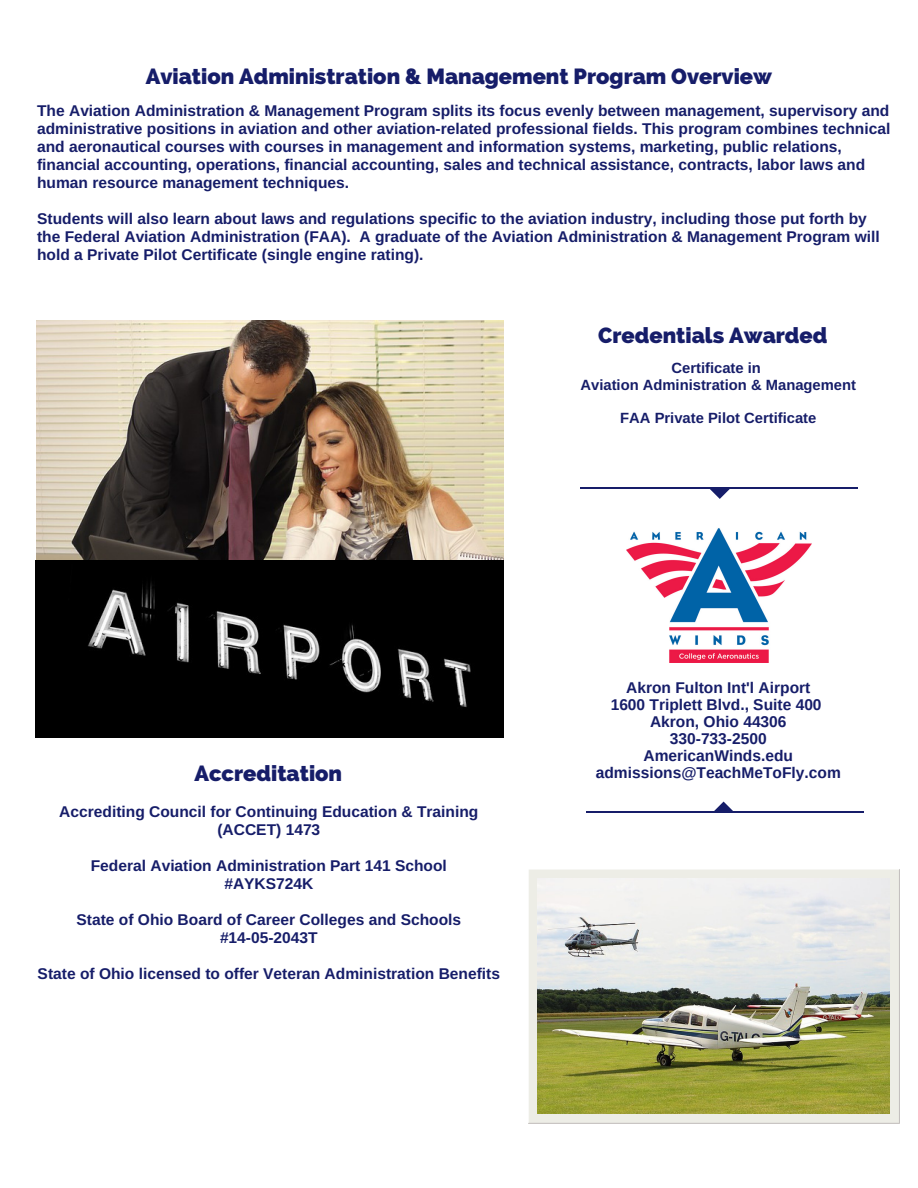
<style>
.page{position:relative;width:918px;height:1188px;background:#fff}
.page>*{position:absolute;margin:0;border:0;box-sizing:border-box;transform-origin:0 0}
.t1{font:800 21.75px "Raleway";color:#161d69}
.t2{font:700 15.6px/18px "Arimo";color:#161d69;text-align:center}
.t3{font:700 14.85px/16.8px "Arimo";color:#161d69;text-align:center}
</style>
<div class="page">
<svg style="left:710px;top:489px;width:20px;height:10px"></svg>
<hr style="left:580px;top:488px;width:277px;height:1px;background:#161d69">
<img style="left:35px;top:321px;width:469px;height:417px">
<svg style="left:528px;top:869px;width:372px;height:255px;background:#ecece5"></svg>
<img style="left:538px;top:878px;width:352px;height:236px">
<img style="left:627px;top:528px;width:184px;height:135px">
<svg style="left:712px;top:802px;width:23px;height:10px"></svg>
<hr style="left:586px;top:812px;width:277px;height:1px;background:#161d69">
<h1 class="t1" style="left:146px;top:64px;width:628px">Aviation Administration &amp; Management Program Overview</h1>
<p class="t2" style="left:37px;top:102px;width:855px;text-align:left">The Aviation Administration &amp; Management Program splits its focus evenly between management, supervisory and administrative positions in aviation and other aviation-related professional fields. This program combines technical and aeronautical courses with courses in management and information systems, marketing, public relations, financial accounting, operations, financial accounting, sales and technical assistance, contracts, labor laws and human resource management techniques.</p>
<p class="t2" style="left:37px;top:210px;width:844px;text-align:left">Students will also learn about laws and regulations specific to the aviation industry, including those put forth by the Federal Aviation Administration (FAA). A graduate of the Aviation Administration &amp; Management Program will hold a Private Pilot Certificate (single engine rating).</p>
<h1 class="t1" style="left:598px;top:323px;width:231px">Credentials Awarded</h1>
<p class="t3" style="left:580px;top:359px;width:277px">Certificate in<br>Aviation Administration &amp; Management</p>
<p class="t3" style="left:620px;top:410px;width:198px">FAA Private Pilot Certificate</p>
<h1 class="t1" style="left:194px;top:760px;width:149px">Accreditation</h1>
<p class="t2" style="left:59px;top:803px;width:421px">Accrediting Council for Continuing Education &amp; Training (ACCET) 1473</p>
<p class="t2" style="left:91px;top:857px;width:358px">Federal Aviation Administration Part 141 School #AYKS724K</p>
<p class="t2" style="left:77px;top:911px;width:386px">State of Ohio Board of Career Colleges and Schools #14-05-2043T</p>
<p class="t2" style="left:38px;top:965px;width:464px">State of Ohio licensed to offer Veteran Administration Benefits</p>
<p class="t2" style="left:596px;top:679px;width:247px;line-height:16.8px">Akron Fulton Int'l Airport<br>1600 Triplett Blvd., Suite 400<br>Akron, Ohio 44306<br>330-733-2500<br>AmericanWinds.edu admissions@TeachMeToFly.com</p>
</div>
